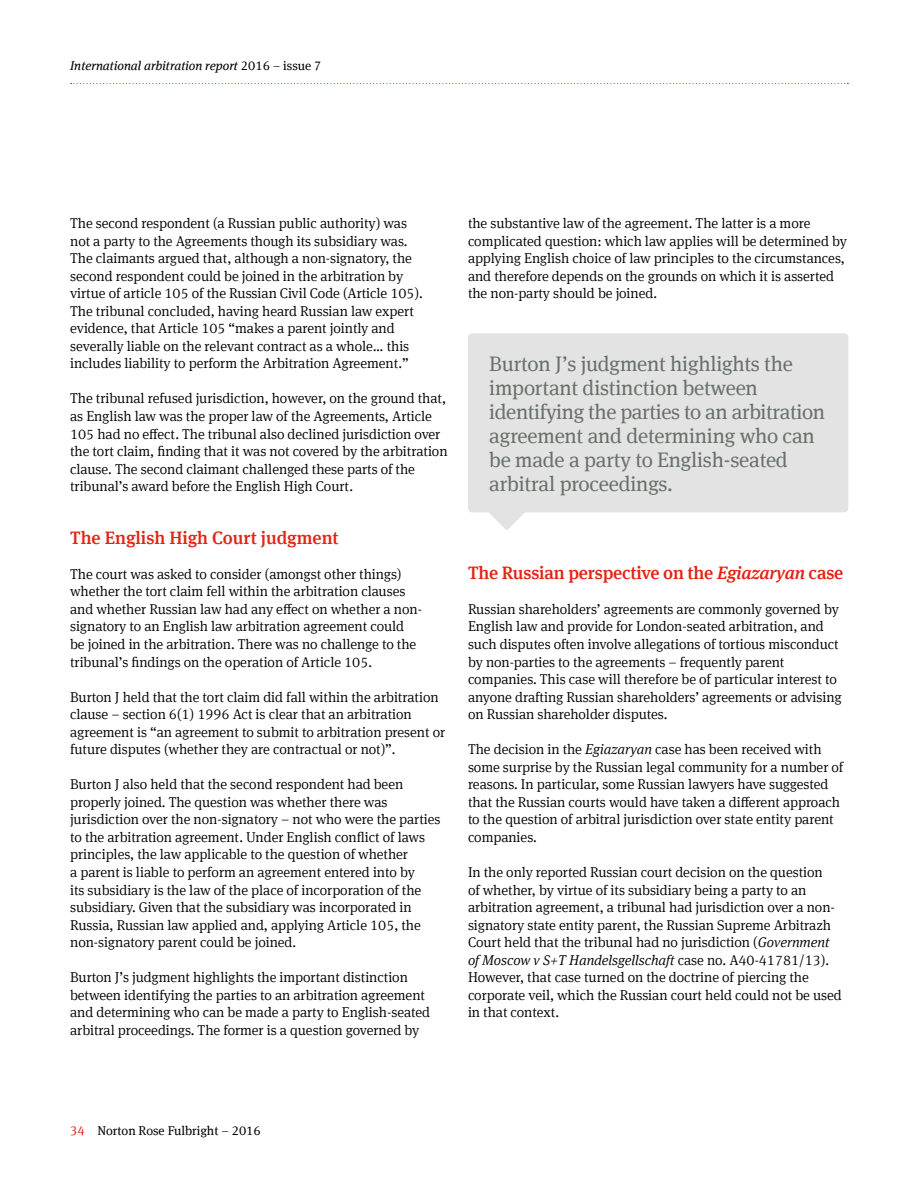
<style>
.page{position:relative;width:918px;height:1188px;background:#fff}
.page>*{position:absolute;margin:0;border:0;box-sizing:border-box;transform-origin:0 0}
.t1{font:21px/24px "Meta Serif Offc Pro";letter-spacing:-.01em;color:#68726a}
.t2{font:500 18px "Meta Serif Offc Pro";letter-spacing:-.01em;color:#e42313}
.t3{font:300 14.25px/17.5px "Meta Serif Offc Pro";letter-spacing:-.005em;color:#000}
.t4{font:italic 12.75px "Meta Serif Offc Pro";color:#000}
.t5{font:12.75px "Meta Serif Offc Pro";color:#000}
.s1{font-style:normal}
.s2{font-style:italic}
.s3{color:#e42313}
</style>
<div class="page">
<svg style="left:468px;top:333px;width:380px;height:197px;background:#e5e5e5"></svg>
<svg style="left:71px;top:83px;width:777px;height:1px"></svg>
<p class="t4" style="left:70px;top:56px;width:253px">International arbitration report <span class="s1">2016 – issue 7</span></p>
<p class="t3" style="left:70px;top:214px;width:354px">The second respondent (a Russian public authority) was not a party to the Agreements though its subsidiary was.<br>The claimants argued that, although a non-signatory, the second respondent could be joined in the arbitration by virtue of article 105 of the Russian Civil Code (Article 105).<br>The tribunal concluded, having heard Russian law expert evidence, that Article 105 “makes a parent jointly and severally liable on the relevant contract as a whole… this includes liability to perform the Arbitration Agreement.”</p>
<p class="t3" style="left:70px;top:389px;width:379px">The tribunal refused jurisdiction, however, on the ground that, as English law was the proper law of the Agreements, Article 105 had no effect. The tribunal also declined jurisdiction over the tort claim, finding that it was not covered by the arbitration clause. The second claimant challenged these parts of the tribunal’s award before the English High Court.</p>
<p class="t2" style="left:70px;top:524px;width:270px">The English High Court judgment</p>
<p class="t3" style="left:70px;top:564px;width:353px">The court was asked to consider (amongst other things) whether the tort claim fell within the arbitration clauses and whether Russian law had any effect on whether a non&shy;signatory to an English law arbitration agreement could be joined in the arbitration. There was no challenge to the tribunal’s findings on the operation of Article 105.</p>
<p class="t3" style="left:70px;top:687px;width:377px">Burton J held that the tort claim did fall within the arbitration clause – section 6(1) 1996 Act is clear that an arbitration agreement is “an agreement to submit to arbitration present or future disputes (whether they are contractual or not)”.</p>
<p class="t3" style="left:70px;top:775px;width:372px">Burton J also held that the second respondent had been properly joined. The question was whether there was jurisdiction over the non-signatory – not who were the parties to the arbitration agreement. Under English conflict of laws principles, the law applicable to the question of whether<br>a parent is liable to perform an agreement entered into by<br>its subsidiary is the law of the place of incorporation of the subsidiary. Given that the subsidiary was incorporated in Russia, Russian law applied and, applying Article 105, the non-signatory parent could be joined.</p>
<p class="t3" style="left:70px;top:968px;width:362px">Burton J’s judgment highlights the important distinction between identifying the parties to an arbitration agreement and determining who can be made a party to English-seated arbitral proceedings. The former is a question governed by</p>
<p class="t3" style="left:468px;top:214px;width:381px">the substantive law of the agreement. The latter is a more complicated question: which law applies will be determined by applying English choice of law principles to the circumstances, and therefore depends on the grounds on which it is asserted the non-party should be joined.</p>
<h1 class="t1" style="left:489px;top:351px;width:337px">Burton J’s judgment highlights the important distinction between identifying the parties to an arbitration agreement and determining who can be made a party to English-seated arbitral proceedings.</h1>
<p class="t2" style="left:468px;top:559px;width:377px">The Russian perspective on the <span class="s2">Egiazaryan</span> case</p>
<p class="t3" style="left:468px;top:599px;width:375px">Russian shareholders’ agreements are commonly governed by English law and provide for London-seated arbitration, and such disputes often involve allegations of tortious misconduct by non-parties to the agreements – frequently parent companies. This case will therefore be of particular interest to anyone drafting Russian shareholders’ agreements or advising on Russian shareholder disputes.</p>
<p class="t3" style="left:468px;top:740px;width:377px">The decision in the <span class="s2">Egiazaryan</span> case has been received with some surprise by the Russian legal community for a number of reasons. In particular, some Russian lawyers have suggested that the Russian courts would have taken a different approach to the question of arbitral jurisdiction over state entity parent companies.</p>
<p class="t3" style="left:468px;top:863px;width:375px">In the only reported Russian court decision on the question<br>of whether, by virtue of its subsidiary being a party to an arbitration agreement, a tribunal had jurisdiction over a non&shy;signatory state entity parent, the Russian Supreme Arbitrazh Court held that the tribunal had no jurisdiction (<span class="s2">Government of Moscow v S+T Handelsgellschaft</span> case no. А40-41781/13).<br>However, that case turned on the doctrine of piercing the corporate veil, which the Russian court held could not be used in that context.</p>
<p class="t5" style="left:70px;top:1122px;width:192px"><span class="s3">34</span> Norton Rose Fulbright – 2016</p>
</div>
